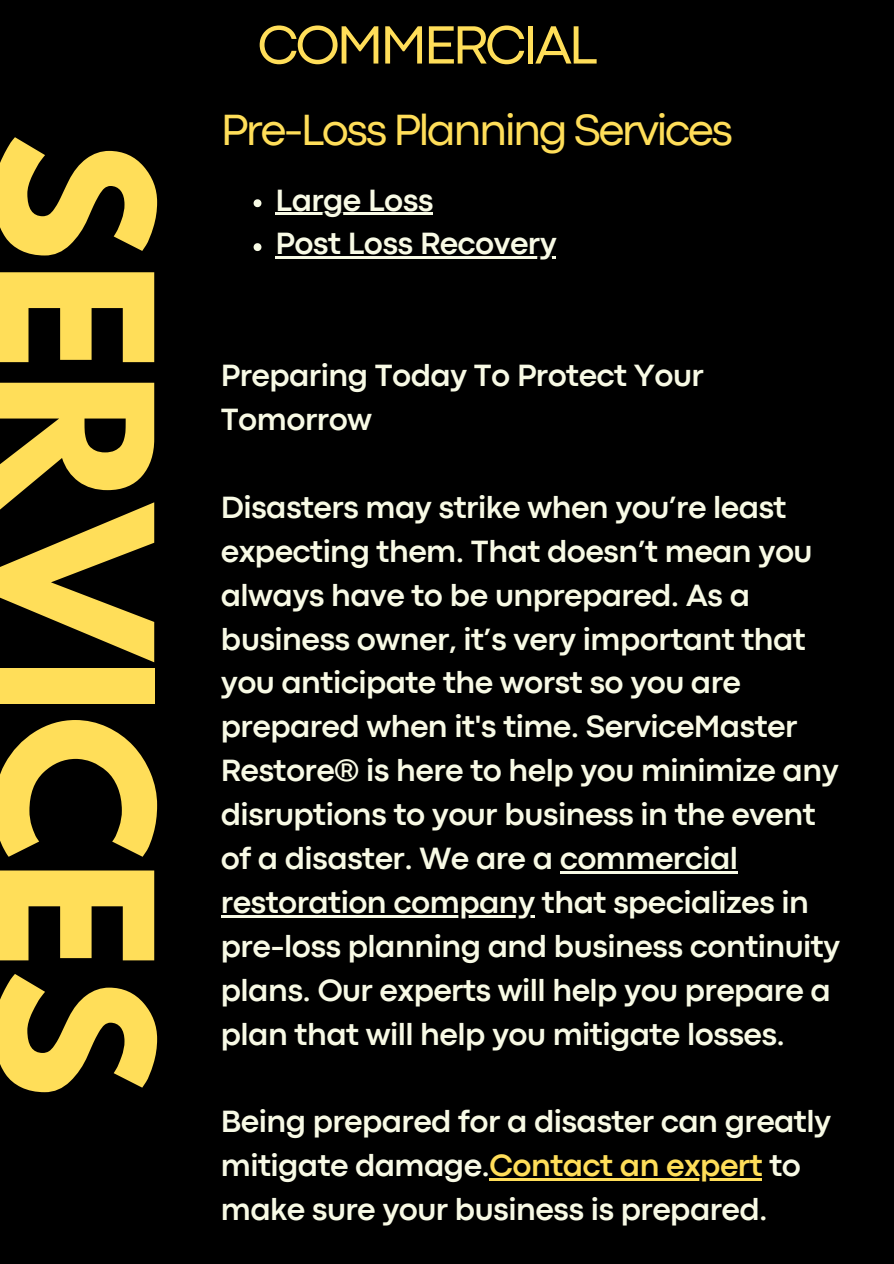
<style>
.page{position:relative;width:894px;height:1264px;background:#fff}
.page>*{position:absolute;margin:0;border:0;box-sizing:border-box;transform-origin:0 0}
.t1{font:700 190.35px "League Spartan";color:#ffde59}
.t2{font:56.1px "Codec Pro";letter-spacing:-.055em;color:#ffde59}
.t3{font:45.6px "Codec Pro";letter-spacing:-.06em;color:#ffde59}
.t4{font:700 32.1px/43.8px "Codec Pro";letter-spacing:-.02em;color:#f8fae5}
.s1{color:#ffde59}
</style>
<div class="page">
<div style="left:0;top:0;width:893px;height:1263px;background:#000"></div>
<svg style="left:253px;top:199px;width:8px;height:8px"></svg>
<hr style="left:275px;top:213px;width:158px;height:2px;background:#f8fae5">
<svg style="left:253px;top:243px;width:8px;height:8px"></svg>
<hr style="left:275px;top:257px;width:281px;height:2px;background:#f8fae5">
<hr style="left:559px;top:871px;width:178px;height:2px;background:#f8fae5">
<hr style="left:221px;top:915px;width:313px;height:2px;background:#f8fae5">
<hr style="left:489px;top:1178px;width:273px;height:2px;background:#ffde59">
<h1 class="t1" style="left:168px;top:133px;width:966px;rotate:90deg">SERVICES</h1>
<h2 class="t2" style="left:257px;top:25px;width:342px">COMMERCIAL</h2>
<h3 class="t3" style="left:221px;top:113px;width:513px">Pre-Loss Planning Services</h3>
<h3 class="t4" style="left:275px;top:180px;width:159px">Large Loss</h3>
<p class="t4" style="left:275px;top:224px;width:282px">Post Loss Recovery</p>
<p class="t4" style="left:221px;top:356px;width:484px">Preparing Today To Protect Your<br>Tomorrow</p>
<h4 class="t4" style="left:221px;top:487px;width:619px">Disasters may strike when you’re least expecting them. That doesn’t mean you always have to be unprepared. As a business owner, it’s very important that you anticipate the worst so you are prepared when it's time. ServiceMaster Restore® is here to help you minimize any disruptions to your business in the event of a disaster. We are a commercial</h4>
<h4 class="t4" style="left:221px;top:882px;width:620px">restoration company that specializes in pre-loss planning and business continuity plans. Our experts will help you prepare a plan that will help you mitigate losses.</h4>
<h4 class="t4" style="left:221px;top:1102px;width:611px">Being prepared for a disaster can greatly mitigate damage.<span class="s1">Contact an expert</span> to</h4>
<h4 class="t4" style="left:221px;top:1189px;width:548px">make sure your business is prepared.</h4>
</div>
